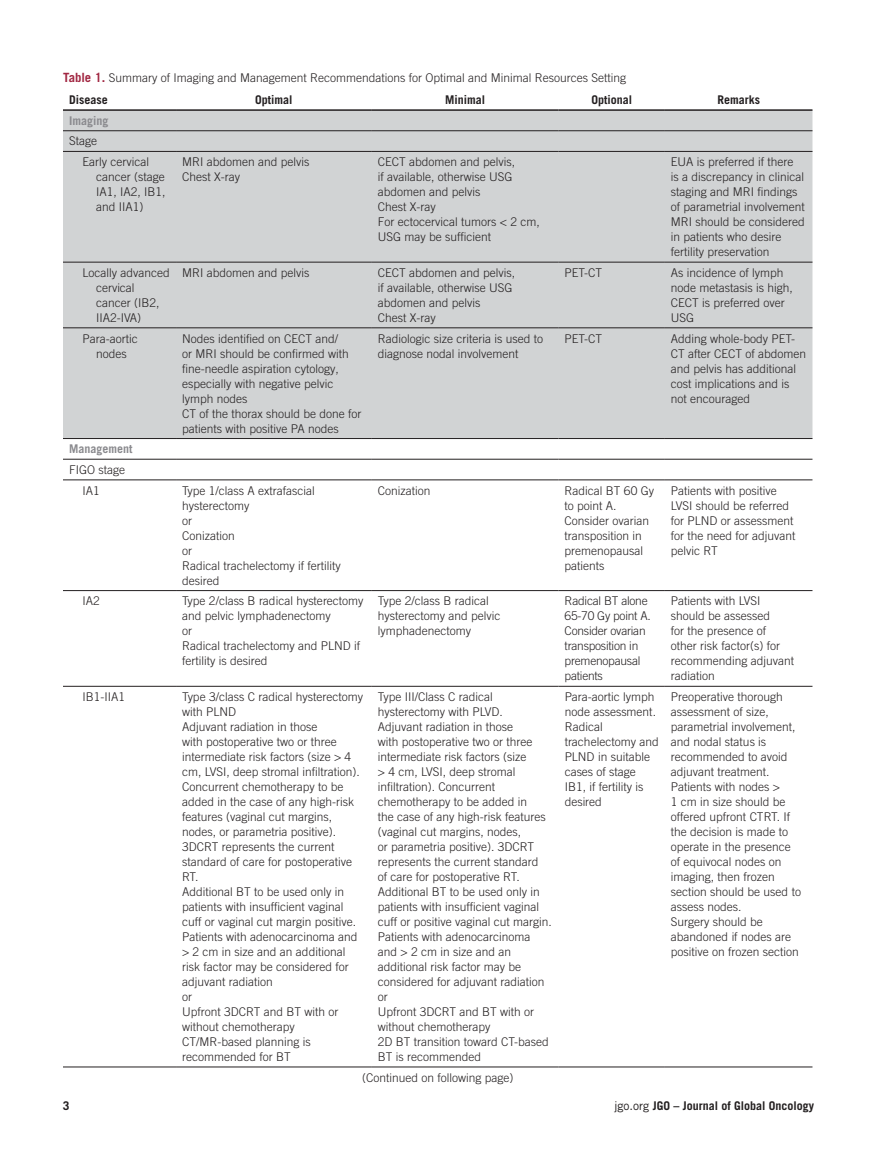
<style>
.page{position:relative;width:877px;height:1175px;background:#fff}
.page>*{position:absolute;margin:0;border:0;box-sizing:border-box;transform-origin:0 0}
.t1{font:300 12px/15px "Trade Gothic LT Pro";color:#231f20}
.t2{font:300 12px/15px "Trade Gothic LT Pro";letter-spacing:-.02em;color:#231f20}
.t3{font:700 12px "Trade Gothic LT Pro";color:#231f20}
.t4{font:700 12px "Trade Gothic LT Pro";color:#8a8a8e}
.s1{font-weight:700;font-size:12.75px;color:#a22843}
.s2{font-weight:700}
.s3{font-weight:400}
</style>
<div class="page">
<div style="left:63px;top:111px;width:749px;height:327px;background:#d1d3d4"></div>
<hr style="left:63px;top:109px;width:113px;height:2px;background:#231f20">
<hr style="left:176px;top:109px;width:196px;height:2px;background:#231f20">
<hr style="left:372px;top:109px;width:187px;height:2px;background:#231f20">
<hr style="left:559px;top:109px;width:106px;height:2px;background:#231f20">
<hr style="left:665px;top:109px;width:147px;height:2px;background:#231f20">
<hr style="left:63px;top:130px;width:113px;height:1px;background:#231f20">
<hr style="left:176px;top:130px;width:196px;height:1px;background:#231f20">
<hr style="left:372px;top:130px;width:187px;height:1px;background:#231f20">
<hr style="left:559px;top:130px;width:106px;height:1px;background:#231f20">
<hr style="left:665px;top:130px;width:147px;height:1px;background:#231f20">
<hr style="left:63px;top:151px;width:113px;height:1px;background:#231f20">
<hr style="left:176px;top:151px;width:196px;height:1px;background:#231f20">
<hr style="left:372px;top:151px;width:187px;height:1px;background:#231f20">
<hr style="left:559px;top:151px;width:106px;height:1px;background:#231f20">
<hr style="left:665px;top:151px;width:147px;height:1px;background:#231f20">
<hr style="left:63px;top:262px;width:113px;height:1px;background:#231f20">
<hr style="left:176px;top:262px;width:196px;height:1px;background:#231f20">
<hr style="left:372px;top:262px;width:187px;height:1px;background:#231f20">
<hr style="left:559px;top:262px;width:106px;height:1px;background:#231f20">
<hr style="left:665px;top:262px;width:147px;height:1px;background:#231f20">
<hr style="left:63px;top:327px;width:113px;height:1px;background:#231f20">
<hr style="left:176px;top:327px;width:196px;height:1px;background:#231f20">
<hr style="left:372px;top:327px;width:187px;height:1px;background:#231f20">
<hr style="left:559px;top:327px;width:106px;height:1px;background:#231f20">
<hr style="left:665px;top:327px;width:147px;height:1px;background:#231f20">
<hr style="left:63px;top:438px;width:113px;height:1px;background:#231f20">
<hr style="left:176px;top:438px;width:196px;height:1px;background:#231f20">
<hr style="left:372px;top:438px;width:187px;height:1px;background:#231f20">
<hr style="left:559px;top:438px;width:106px;height:1px;background:#231f20">
<hr style="left:665px;top:438px;width:147px;height:1px;background:#231f20">
<hr style="left:63px;top:459px;width:113px;height:1px;background:#231f20">
<hr style="left:176px;top:459px;width:196px;height:1px;background:#231f20">
<hr style="left:372px;top:459px;width:187px;height:1px;background:#231f20">
<hr style="left:559px;top:459px;width:106px;height:1px;background:#231f20">
<hr style="left:665px;top:459px;width:147px;height:1px;background:#231f20">
<hr style="left:63px;top:479px;width:113px;height:1px;background:#231f20">
<hr style="left:176px;top:479px;width:196px;height:1px;background:#231f20">
<hr style="left:372px;top:479px;width:187px;height:1px;background:#231f20">
<hr style="left:559px;top:479px;width:106px;height:1px;background:#231f20">
<hr style="left:665px;top:479px;width:147px;height:1px;background:#231f20">
<hr style="left:63px;top:590px;width:113px;height:1px;background:#231f20">
<hr style="left:176px;top:590px;width:196px;height:1px;background:#231f20">
<hr style="left:372px;top:590px;width:187px;height:1px;background:#231f20">
<hr style="left:559px;top:590px;width:106px;height:1px;background:#231f20">
<hr style="left:665px;top:590px;width:147px;height:1px;background:#231f20">
<hr style="left:63px;top:686px;width:113px;height:1px;background:#231f20">
<hr style="left:176px;top:686px;width:196px;height:1px;background:#231f20">
<hr style="left:372px;top:686px;width:187px;height:1px;background:#231f20">
<hr style="left:559px;top:686px;width:106px;height:1px;background:#231f20">
<hr style="left:665px;top:686px;width:147px;height:1px;background:#231f20">
<hr style="left:63px;top:1066px;width:113px;height:1px;background:#231f20">
<hr style="left:176px;top:1066px;width:196px;height:1px;background:#231f20">
<hr style="left:372px;top:1066px;width:187px;height:1px;background:#231f20">
<hr style="left:559px;top:1066px;width:106px;height:1px;background:#231f20">
<hr style="left:665px;top:1066px;width:147px;height:1px;background:#231f20">
<p class="t1" style="left:69px;top:66px;width:559px;line-height:22.2px;text-indent:-6px"><span class="s1">Table 1.</span> Summary of Imaging and Management Recommendations for Optimal and Minimal Resources Setting<br><span class="s2">Disease</span></p>
<p class="t3" style="left:255px;top:92px;width:39px">Optimal</p>
<p class="t3" style="left:445px;top:92px;width:42px">Minimal</p>
<p class="t3" style="left:591px;top:92px;width:42px">Optional</p>
<p class="t3" style="left:717px;top:92px;width:44px">Remarks</p>
<p class="t4" style="left:69px;top:113px;width:41px">Imaging</p>
<p class="t1" style="left:83px;top:131px;width:68px;line-height:20.7px;text-indent:-14px">Stage<br>Early cervical</p>
<p class="t1" style="left:96px;top:169px;width:71px;text-align:justify">cancer (stage IA1, IA2, IB1, and IIA1)</p>
<p class="t1" style="left:182px;top:154px;width:129px">MRI abdomen and pelvis<br>Chest X-ray</p>
<p class="t1" style="left:378px;top:154px;width:163px">CECT abdomen and pelvis,<br>if available, otherwise USG abdomen and pelvis<br>Chest X-ray<br>For ectocervical tumors &lt; 2 cm,<br>USG may be sufficient</p>
<p class="t1" style="left:671px;top:154px;width:136px">EUA is preferred if there<br>is a discrepancy in clinical staging and MRI findings of parametrial involvement<br>MRI should be considered in patients who desire fertility preservation</p>
<p class="t1" style="left:96px;top:265px;width:75px;text-indent:-14px">Locally advanced cervical cancer (IB2,<br>IIA2-IVA)</p>
<p class="t1" style="left:182px;top:265px;width:129px">MRI abdomen and pelvis</p>
<p class="t1" style="left:378px;top:265px;width:139px">CECT abdomen and pelvis, if available, otherwise USG abdomen and pelvis<br>Chest X-ray</p>
<p class="t1" style="left:565px;top:265px;width:39px">PET-CT</p>
<p class="t1" style="left:671px;top:265px;width:124px">As incidence of lymph node metastasis is high,<br>CECT is preferred over<br>USG</p>
<p class="t1" style="left:83px;top:330px;width:57px;text-align:center">Para-aortic nodes</p>
<p class="t1" style="left:182px;top:330px;width:181px">Nodes identified on CECT and/<br>or MRI should be confirmed with fine-needle aspiration cytology, especially with negative pelvic lymph nodes<br>CT of the thorax should be done for patients with positive PA nodes</p>
<p class="t1" style="left:378px;top:330px;width:167px">Radiologic size criteria is used to diagnose nodal involvement</p>
<p class="t1" style="left:565px;top:330px;width:39px">PET-CT</p>
<p class="t1" style="left:671px;top:330px;width:137px">Adding whole-body PET-<br>CT after CECT of abdomen and pelvis has additional cost implications and is not encouraged</p>
<p class="t4" style="left:69px;top:441px;width:65px">Management</p>
<p class="t1" style="left:83px;top:459px;width:44px;line-height:20.7px;text-indent:-14px">FIGO stage<br>IA1</p>
<p class="t1" style="left:182px;top:482px;width:160px">Type 1/class A extrafascial hysterectomy<br>or<br>Conization<br>or<br>Radical trachelectomy if fertility desired</p>
<p class="t1" style="left:378px;top:482px;width:54px">Conization</p>
<p class="t1" style="left:565px;top:482px;width:91px">Radical BT 60 Gy to point A.<br>Consider ovarian transposition in premenopausal patients</p>
<p class="t1" style="left:671px;top:482px;width:126px">Patients with positive<br>LVSI should be referred for PLND or assessment for the need for adjuvant pelvic RT</p>
<p class="t1" style="left:83px;top:593px;width:19px">IA2</p>
<p class="t1" style="left:182px;top:593px;width:183px">Type 2/class B radical hysterectomy and pelvic lymphadenectomy<br>or<br>Radical trachelectomy and PLND if fertility is desired</p>
<p class="t1" style="left:378px;top:593px;width:124px">Type 2/class B radical hysterectomy and pelvic lymphadenectomy</p>
<p class="t2" style="left:565px;top:593px;width:88px">Radical BT alone<br>65-70 Gy point A.<br>Consider ovarian transposition in premenopausal patients</p>
<p class="t1" style="left:671px;top:593px;width:125px">Patients with LVSI should be assessed<br>for the presence of other risk factor(s) for recommending adjuvant radiation</p>
<p class="t1" style="left:83px;top:689px;width:44px">IB1-IIA1</p>
<p class="t1" style="left:182px;top:689px;width:182px">Type 3/class C radical hysterectomy with PLND<br>Adjuvant radiation in those<br>with postoperative two or three intermediate risk factors (size &gt; 4 cm, LVSI, deep stromal infiltration).<br>Concurrent chemotherapy to be added in the case of any high-risk features (vaginal cut margins, nodes, or parametria positive).<br>3DCRT represents the current standard of care for postoperative<br>RT.<br>Additional BT to be used only in patients with insufficient vaginal cuff or vaginal cut margin positive.<br>Patients with adenocarcinoma and &gt; 2 cm in size and an additional risk factor may be considered for adjuvant radiation<br>or<br>Upfront 3DCRT and BT with or without chemotherapy<br>CT/MR-based planning is recommended for BT</p>
<p class="t1" style="left:378px;top:689px;width:176px">Type III/Class C radical hysterectomy with PLVD.<br>Adjuvant radiation in those<br>with postoperative two or three intermediate risk factors (size<br>&gt; 4 cm, LVSI, deep stromal infiltration). Concurrent chemotherapy to be added in<br>the case of any high-risk features (vaginal cut margins, nodes,<br>or parametria positive). 3DCRT represents the current standard<br>of care for postoperative RT.<br>Additional BT to be used only in patients with insufficient vaginal cuff or positive vaginal cut margin.<br>Patients with adenocarcinoma and &gt; 2 cm in size and an additional risk factor may be considered for adjuvant radiation or<br>Upfront 3DCRT and BT with or without chemotherapy<br>2D BT transition toward CT-based<br>BT is recommended</p>
<p class="t1" style="left:565px;top:689px;width:96px">Para-aortic lymph node assessment.<br>Radical trachelectomy and<br>PLND in suitable cases of stage<br>IB1, if fertility is desired</p>
<p class="t1" style="left:671px;top:689px;width:132px">Preoperative thorough assessment of size, parametrial involvement, and nodal status is recommended to avoid adjuvant treatment.<br>Patients with nodes &gt;<br>1 cm in size should be offered upfront CTRT. If the decision is made to operate in the presence of equivocal nodes on imaging, then frozen section should be used to assess nodes.<br>Surgery should be abandoned if nodes are positive on frozen section</p>
<p class="t1" style="left:362px;top:1069px;width:153px">(Continued on following page)</p>
<p class="t3" style="left:63px;top:1098px;width:8px">3</p>
<p class="t3" style="left:614px;top:1098px;width:202px"><span class="s3">jgo.org</span> JGO – Journal of Global Oncology</p>
</div>
